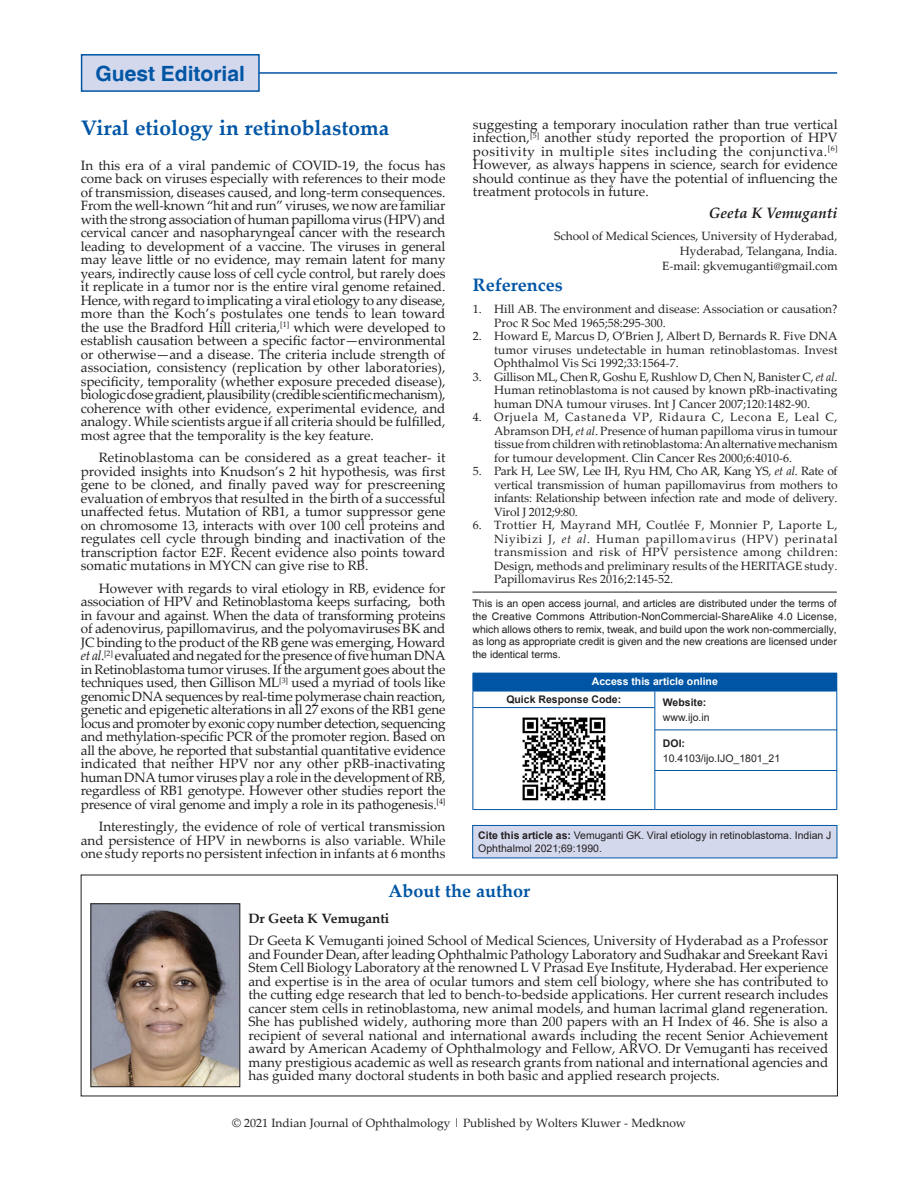
<style>
.page{position:relative;width:918px;height:1188px;background:#fff}
.page>*{position:absolute;margin:0;border:0;box-sizing:border-box;transform-origin:0 0}
.L_AT{font:700 21px "Palatino Linotype";color:#0155a5}
.AH{font:700 21px "Helvetica";color:#0155a5}
.t1{font:700 18px "Palatino Linotype";color:#0155a5}
.L_AU{font:italic 700 15px "Palatino Linotype";color:#231f20}
.TXFL{font:13.5px/13.5px "Palatino Linotype";letter-spacing:-.005em;color:#231f20;text-align:justify}
.TX{font:13.5px/13.5px "Palatino Linotype";color:#231f20;text-align:justify}
.TXFL-2{font:700 13.5px "Palatino Linotype";color:#231f20}
.REF{font:12px/13.5px "Palatino Linotype";color:#231f20;text-align:justify}
.L_AFF{font:12px/15px "Palatino Linotype";color:#231f20;text-align:right}
.Reprint{font:10.5px/12.6px "Helvetica";color:#231f20;text-align:justify}
.HTC{font:10.5px/13.6px "Arial";color:#231f20}
.t2{font:700 10.5px "Arial";color:#231f20}
.t3{font:700 10.5px "Arial";color:#fff}
.s1{font-style:italic}
.s2{font-weight:700}
</style>
<div class="page">
<hr style="left:258px;top:72px;width:579px;height:2px;background:#0155a5">
<div style="left:82px;top:55px;width:177px;height:36px;background:#d3d8ec"></div>
<div style="left:81px;top:54px;width:179px;height:38px;border:2px solid #0155a5"></div>
<div style="left:473px;top:825px;width:364px;height:33px;background:#d3d8ec"></div>
<div style="left:472px;top:825px;width:365px;height:33px;border:1px solid #0155a5"></div>
<hr style="left:472px;top:592px;width:365px;height:1px;background:#231f20">
<div style="left:473px;top:673px;width:364px;height:18px;background:#0155a5"></div>
<svg style="left:472px;top:674px;width:1px;height:17px"></svg>
<hr style="left:472px;top:673px;width:183px;height:1px;background:#0155a5">
<hr style="left:472px;top:691px;width:1px;height:118px;background:#0155a5">
<hr style="left:472px;top:691px;width:183px;height:1px;background:#0155a5">
<hr style="left:472px;top:809px;width:183px;height:1px;background:#0155a5">
<hr style="left:654px;top:691px;width:1px;height:118px;background:#0155a5">
<hr style="left:836px;top:691px;width:1px;height:118px;background:#0155a5">
<hr style="left:655px;top:691px;width:182px;height:1px;background:#0155a5">
<hr style="left:655px;top:809px;width:182px;height:1px;background:#0155a5">
<hr style="left:473px;top:707px;width:182px;height:1px;background:#0155a5">
<img style="left:522px;top:717px;width:84px;height:84px">
<hr style="left:655px;top:730px;width:182px;height:1px;background:#0155a5">
<hr style="left:655px;top:770px;width:182px;height:1px;background:#0155a5">
<img style="left:93px;top:906px;width:145px;height:179px">
<div style="left:91px;top:904px;width:149px;height:183px;border:1px solid #231f20"></div>
<p class="AH" style="left:96px;top:60px;width:151px">Guest Editorial</p>
<p class="L_AT" style="left:81px;top:113px;width:310px">Viral etiology in retinoblastoma</p>
<p class="TXFL" style="left:81px;top:158px;width:366px">In this era of a viral pandemic of COVID-19, the focus has come back on viruses especially with references to their mode of transmission, diseases caused, and long‑term consequences.<br>From the well‑known “hit and run” viruses, we now are familiar with the strong association of human papilloma virus (HPV) and cervical cancer and nasopharyngeal cancer with the research leading to development of a vaccine. The viruses in general may leave little or no evidence, may remain latent for many years, indirectly cause loss of cell cycle control, but rarely does it replicate in a tumor nor is the entire viral genome retained.<br>Hence, with regard to implicating a viral etiology to any disease, more than the Koch’s postulates one tends to lean toward the use the Bradford Hill criteria,<sup>[1]</sup> which were developed to establish causation between a specific factor—environmental or otherwise—and a disease. The criteria include strength of association, consistency (replication by other laboratories), specificity, temporality (whether exposure preceded disease), biologicdosegradient,plausibility(crediblescientificmechanism), coherence with other evidence, experimental evidence, and analogy. While scientists argue if all criteria should be fulfilled, most agree that the temporality is the key feature.</p>
<p class="TX" style="left:81px;top:450px;width:366px;text-indent:18px">Retinoblastoma can be considered as a great teacher- it provided insights into Knudson’s 2 hit hypothesis, was first gene to be cloned, and finally paved way for prescreening evaluation of embryos that resulted in the birth of a successful unaffected fetus. Mutation of RB1, a tumor suppressor gene on chromosome 13, interacts with over 100 cell proteins and regulates cell cycle through binding and inactivation of the transcription factor E2F. Recent evidence also points toward somatic mutations in MYCN can give rise to RB.</p>
<p class="TX" style="left:81px;top:581px;width:366px;text-indent:18px">However with regards to viral etiology in RB, evidence for association of HPV and Retinoblastoma keeps surfacing, both in favour and against. When the data of transforming proteins of adenovirus, papillomavirus, and the polyomaviruses BK and JC binding to the product of the RB gene was emerging, Howard <span class="s1">et al</span>.<sup>[2]</sup> evaluated and negated for the presence of five human DNA in Retinoblastoma tumor viruses. If the argument goes about the techniques used, then Gillison ML<sup>[3]</sup> used a myriad of tools like genomic DNA sequences by real‐time polymerase chain reaction, genetic and epigenetic alterations in all 27 exons of the RB1 gene locus and promoter by exonic copy number detection, sequencing and methylation‐specific PCR of the promoter region. Based on all the above, he reported that substantial quantitative evidence indicated that neither HPV nor any other pRB‐inactivating human DNA tumor viruses play a role in the development of RB, regardless of RB1 genotype. However other studies report the presence of viral genome and imply a role in its pathogenesis.<sup>[4]</sup></p>
<p class="TX" style="left:81px;top:819px;width:366px;text-indent:18px">Interestingly, the evidence of role of vertical transmission and persistence of HPV in newborns is also variable. While one study reports no persistent infection in infants at 6 months</p>
<p class="TX" style="left:473px;top:117px;width:366px">suggesting a temporary inoculation rather than true vertical infection,<sup>[5]</sup> another study reported the proportion of HPV positivity in multiple sites including the conjunctiva.<sup>[6] </sup>However, as always happens in science, search for evidence should continue as they have the potential of influencing the treatment protocols in future.</p>
<p class="L_AU" style="left:709px;top:203px;width:130px">Geeta K Vemuganti</p>
<p class="L_AFF" style="left:554px;top:228px;width:285px">School of Medical Sciences, University of Hyderabad,<br>Hyderabad, Telangana, India.<br>E‑mail: gkvemuganti@gmail.com</p>
<h1 class="t1" style="left:473px;top:272px;width:91px">References</h1>
<p class="REF" style="left:494px;top:302px;width:345px;text-indent:-21px">1. Hill AB. The environment and disease: Association or causation?<br>Proc R Soc Med 1965;58:295‑300.</p>
<p class="REF" style="left:494px;top:329px;width:345px;text-indent:-21px">2. Howard E, Marcus D, O’Brien J, Albert D, Bernards R. Five DNA tumor viruses undetectable in human retinoblastomas. Invest Ophthalmol Vis Sci 1992;33:1564‑7.</p>
<p class="REF" style="left:494px;top:369px;width:345px;text-indent:-21px">3. Gillison ML, Chen R, Goshu E, Rushlow D, Chen N, Banister C, <span class="s1">et al</span>.<br>Human retinoblastoma is not caused by known pRb‑inactivating human DNA tumour viruses. Int J Cancer 2007;120:1482‑90.</p>
<p class="REF" style="left:494px;top:410px;width:345px;text-indent:-21px">4. Orjuela M, Castaneda VP, Ridaura C, Lecona E, Leal C, Abramson DH, <span class="s1">et al</span>. Presence of human papilloma virus in tumour tissue from children with retinoblastoma:An alternative mechanism for tumour development. Clin Cancer Res 2000;6:4010‑6.</p>
<p class="REF" style="left:494px;top:464px;width:345px;text-indent:-21px">5. Park H, Lee SW, Lee IH, Ryu HM, Cho AR, Kang YS, <span class="s1">et al</span>. Rate of vertical transmission of human papillomavirus from mothers to infants: Relationship between infection rate and mode of delivery.<br>Virol J 2012;9:80.</p>
<p class="REF" style="left:494px;top:518px;width:345px;text-indent:-21px">6. Trottier H, Mayrand MH, Coutlée F, Monnier P, Laporte L, Niyibizi J, <span class="s1">et al</span>. Human papillomavirus (HPV) perinatal transmission and risk of HPV persistence among children:<br>Design, methods and preliminary results of the HERITAGE study.<br>Papillomavirus Res 2016;2:145‑52.</p>
<p class="Reprint" style="left:472px;top:598px;width:366px">This is an open access journal, and articles are distributed under the terms of the Creative Commons Attribution‑NonCommercial‑ShareAlike 4.0 License, which allows others to remix, tweak, and build upon the work non‑commercially, as long as appropriate credit is given and the new creations are licensed under the identical terms.</p>
<p class="t3" style="left:592px;top:674px;width:128px">Access this article online</p>
<p class="t2" style="left:506px;top:692px;width:116px">Quick Response Code:</p>
<p class="t2" style="left:663px;top:695px;width:45px">Website:</p>
<p class="HTC" style="left:663px;top:710px;width:48px">www.ijo.in</p>
<p class="t2" style="left:663px;top:736px;width:24px">DOI:</p>
<p class="HTC" style="left:663px;top:751px;width:119px">10.4103/ijo.IJO_1801_21</p>
<p class="HTC" style="left:478px;top:828px;width:355px"><span class="s2">Cite this article as:</span> Vemuganti GK. Viral etiology in retinoblastoma. Indian J<br>Ophthalmol 2021;69:1990.</p>
<h1 class="t1" style="left:388px;top:878px;width:143px">About the author</h1>
<p class="TXFL-2" style="left:248px;top:908px;width:143px">Dr Geeta K Vemuganti</p>
<p class="TXFL" style="left:248px;top:933px;width:581px">Dr Geeta K Vemuganti joined School of Medical Sciences, University of Hyderabad as a Professor and Founder Dean, after leading Ophthalmic Pathology Laboratory and Sudhakar and Sreekant Ravi Stem Cell Biology Laboratory at the renowned L V Prasad Eye Institute, Hyderabad. Her experience and expertise is in the area of ocular tumors and stem cell biology, where she has contributed to the cutting edge research that led to bench‑to‑bedside applications. Her current research includes cancer stem cells in retinoblastoma, new animal models, and human lacrimal gland regeneration.<br>She has published widely, authoring more than 200 papers with an H Index of 46. She is also a recipient of several national and international awards including the recent Senior Achievement award by American Academy of Ophthalmology and Fellow, ARVO. Dr Vemuganti has received many prestigious academic as well as research grants from national and international agencies and has guided many doctoral students in both basic and applied research projects.</p>
<p class="REF" style="left:232px;top:1115px;width:455px">© 2021 Indian Journal of Ophthalmology | Published by Wolters Kluwer - Medknow</p>
</div>
